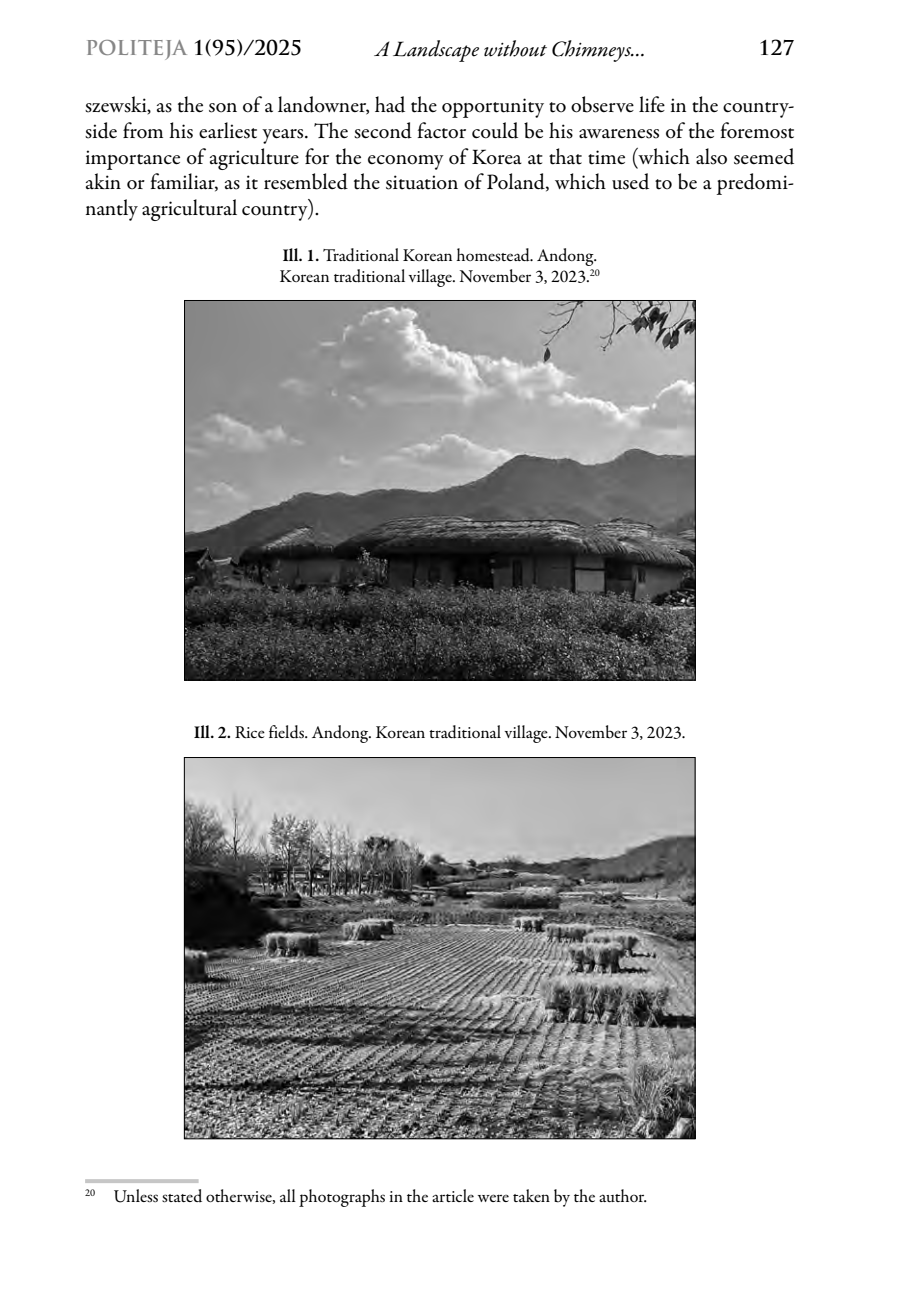
<style>
.page{position:relative;width:908px;height:1304px;background:#fff}
.page>*{position:absolute;margin:0;border:0;box-sizing:border-box;transform-origin:0 0}
.t1{font:22px/25.6px "Garamond Premr Pro";color:#000;text-align:justify}
.t2{font:italic 22px "Garamond Premr Pro";color:#000}
.t3{font:700 20px "Trajan Pro";color:#000}
.t4{font:18px/20.8px "Garamond Premr Pro";color:#000}
.s1{color:#878787}
.s2{font-weight:600}
</style>
<div class="page">
<hr style="left:85px;top:1179px;width:113px;height:4px;background:#c6c6c6">
<img style="left:186px;top:302px;width:507px;height:377px">
<img style="left:186px;top:759px;width:507px;height:378px">
<p class="t3" style="left:85px;top:35px;width:218px"><span class="s1">POLITEJA</span> 1(95)/2025</p>
<p class="t2" style="left:375px;top:35px;width:272px">A Landscape without Chimneys…</p>
<p class="t3" style="left:758px;top:35px;width:37px">127</p>
<p class="t1" style="left:85px;top:93px;width:710px">szewski, as the son of a landowner, had the opportunity to observe life in the country&shy;side from his earliest years. The second factor could be his awareness of the foremost importance of agriculture for the economy of Korea at that time (which also seemed akin or familiar, as it resembled the situation of Poland, which used to be a predomi&shy;nantly agricultural country).</p>
<p class="t4" style="left:279px;top:245px;width:322px"><span class="s2">Ill. 1.</span> Traditional Korean homestead. Andong.<br>Korean traditional village. November 3, 2023.<sup>20</sup></p>
<p class="t4" style="left:194px;top:722px;width:493px"><span class="s2">Ill. 2.</span> Rice fields. Andong. Korean traditional village. November 3, 2023.</p>
<p class="t4" style="left:85px;top:1186px;width:563px"><sup>20</sup> Unless stated otherwise, all photographs in the article were taken by the author.</p>
</div>
